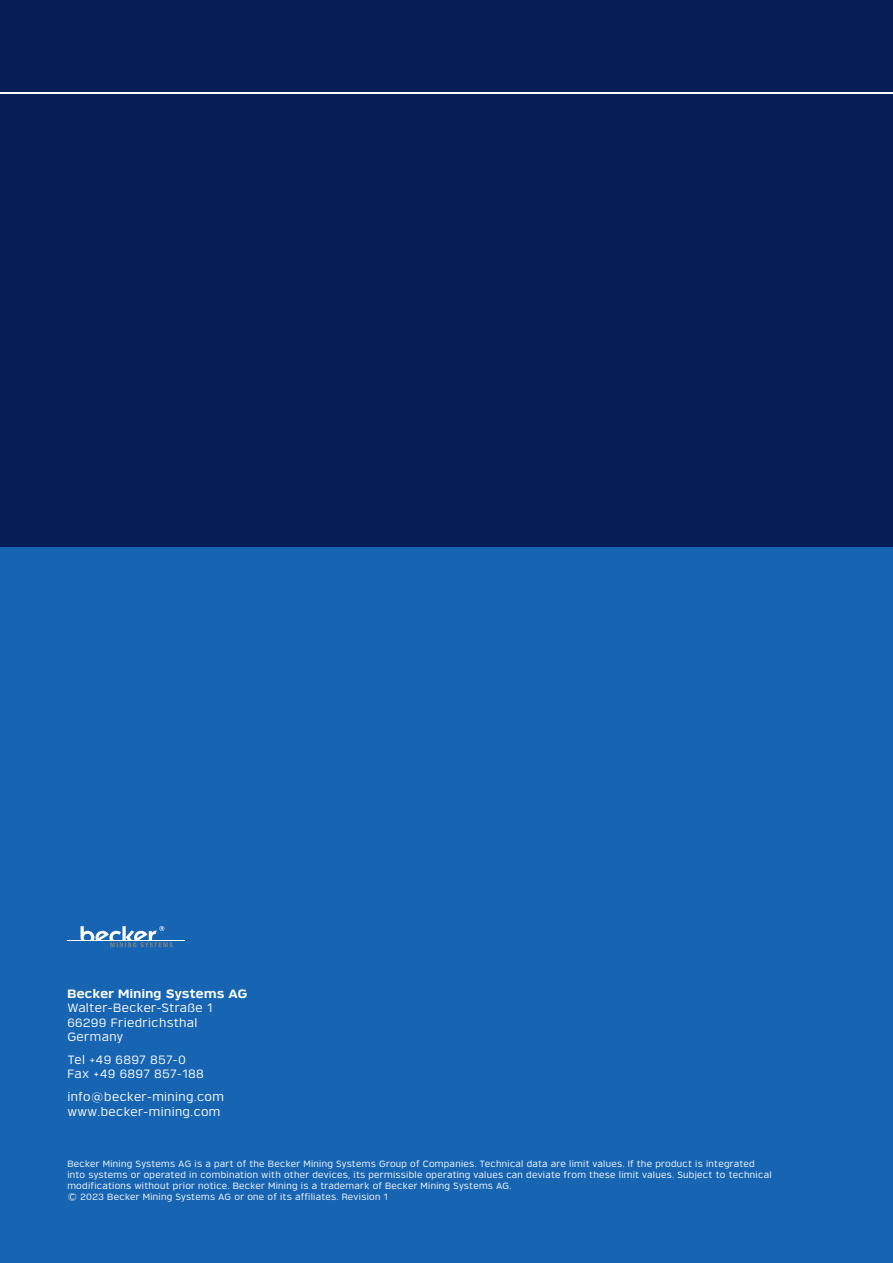
<style>
.page{position:relative;width:893px;height:1263px;background:#fff}
.page>*{position:absolute;margin:0;border:0;box-sizing:border-box;transform-origin:0 0}
.t1{font:12px/14.4px "Verbatim";letter-spacing:.03em;color:#fff}
.t2{font:700 12px "Verbatim";letter-spacing:.03em;color:#fff}
.t3{font:9px/10.8px "Verbatim";letter-spacing:.03em;color:#fff}
</style>
<div class="page">
<div style="left:0;top:0;width:893px;height:568px;background:#051e56"></div>
<div style="left:0;top:547px;width:893px;height:716px;background:#1765b2"></div>
<hr style="left:67px;top:940px;width:118px;height:1px;background:#fff">
<svg style="left:81px;top:926px;width:92px;height:21px"></svg>
<hr style="left:0;top:92px;width:893px;height:1px;background:#fff">
<h1 class="t2" style="left:67px;top:986px;width:181px">Becker Mining Systems AG</h1>
<h1 class="t1" style="left:67px;top:1001px;width:147px">Walter-Becker-Straße 1<br>66299 Friedrichsthal<br>Germany</h1>
<h1 class="t1" style="left:67px;top:1052px;width:138px">Tel +49 6897 857-0<br>Fax +49 6897 857-188</h1>
<h1 class="t1" style="left:67px;top:1090px;width:158px">info@becker-mining.com www.becker-mining.com</h1>
<p class="t3" style="left:67px;top:1159px;width:706px">Becker Mining Systems AG is a part of the Becker Mining Systems Group of Companies. Technical data are limit values. If the product is integrated into systems or operated in combination with other devices, its permissible operating values can deviate from these limit values. Subject to technical modifications without prior notice. Becker Mining is a trademark of Becker Mining Systems AG.<br>© 2023 Becker Mining Systems AG or one of its affiliates. Revision 1</p>
</div>
